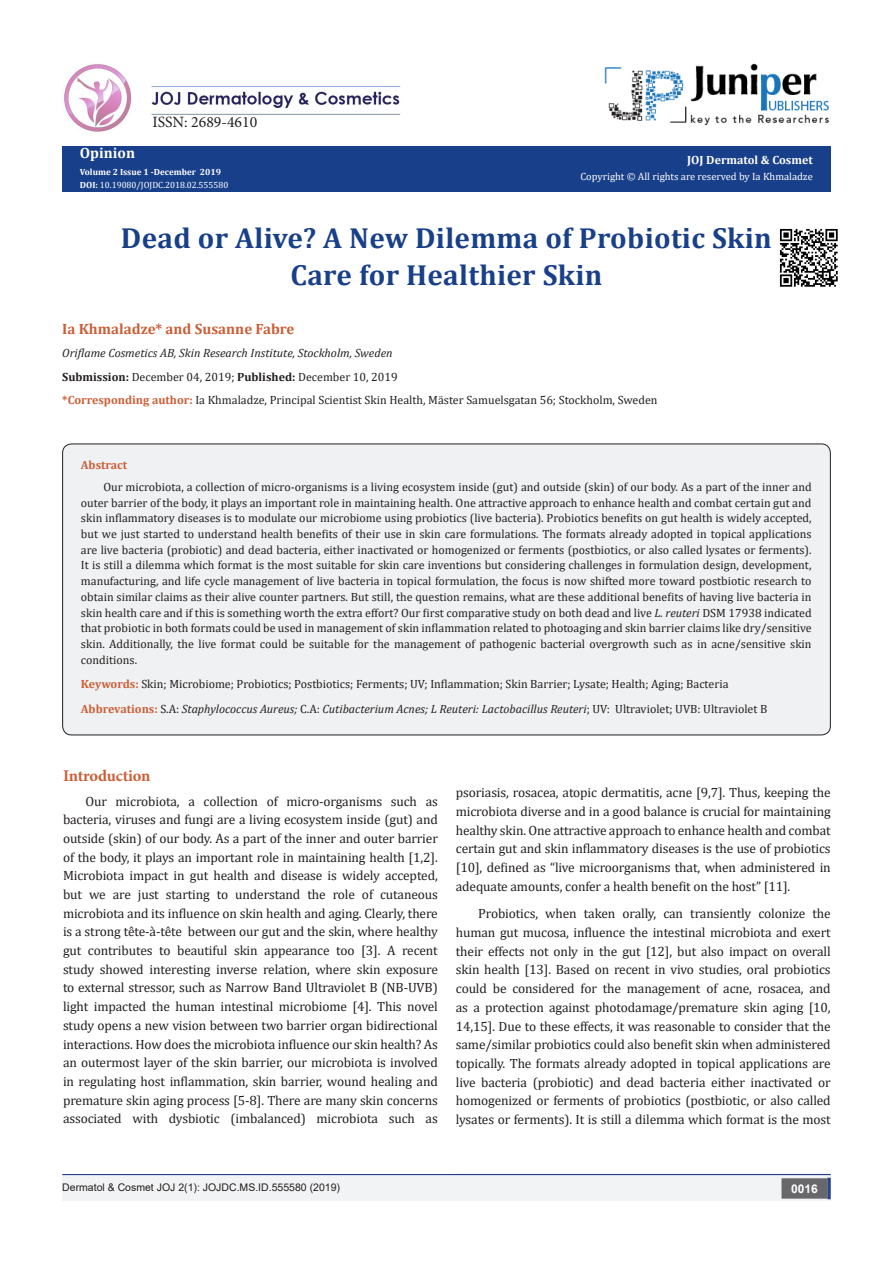
<style>
.page{position:relative;width:893px;height:1263px;background:#fff}
.page>*{position:absolute;margin:0;border:0;box-sizing:border-box;transform-origin:0 0}
.t1{font:700 29.1px/37.3px "Cambria";letter-spacing:.01em;color:#183f89;text-align:center}
.t2{font:700 16.5px "Minion Pro";letter-spacing:-.015em;color:#ca5f37}
.t3{font:15.75px "Minion Pro";color:#231f20}
.t4{font:700 15px "Cambria";color:#ca5f37}
.t5{font:700 15px "Cambria";color:#fff}
.t6{font:13.5px/18.8px "Cambria";letter-spacing:-.01em;color:#231f20;text-align:justify}
.t7{font:12px/15.8px "Cambria";color:#231f20;text-align:justify}
.t8{font:italic 12px "Cambria";color:#231f20}
.t9{font:700 12px "Cambria";color:#fffefc}
.t10{font:700 12px "Cambria";color:#ca5f37}
.t11{font:700 12px "Arial";color:#fff}
.t12{font:10.5px "Arial";color:#231f20}
.t13{font:10.5px "Cambria";color:#fffefc}
.t14{font:9px "Cambria";color:#fff}
.t15{font:700 9px "Cambria";color:#fff}
.s1{font-weight:700}
.s2{font-weight:700;color:#ca5f37}
.s3{font-style:italic}
.s4{font-weight:700;font-style:normal;color:#ca5f37}
.s5{font-style:normal}
</style>
<div class="page">
<div style="left:62px;top:146px;width:768px;height:45px;background:#183f89"></div>
<img style="left:604px;top:63px;width:225px;height:63px">
<div style="left:62px;top:1174px;width:393px;height:27px;background:#f2f3f4"></div>
<div style="left:455px;top:1173px;width:376px;height:28px;background:#f2f3f4"></div>
<div style="left:782px;top:1179px;width:45px;height:19px;background:#68676a"></div>
<div style="left:781px;top:1178px;width:46px;height:20px;border:2px solid #68676a"></div>
<svg style="left:827px;top:1178px;width:4px;height:21px"></svg>
<hr style="left:62px;top:1174px;width:769px;height:1px;background:#253f8e">
<div style="left:63px;top:444px;width:767px;height:291px;background:#f0f1f2;border-radius:9px"></div>
<img style="left:64px;top:64px;width:338px;height:68px">
<img style="left:779px;top:228px;width:59px;height:59px">
<p class="t3" style="left:152px;top:111px;width:106px">ISSN: 2689-4610</p>
<p class="t5" style="left:80px;top:143px;width:57px">Opinion</p>
<p class="t15" style="left:80px;top:165px;width:143px">Volume 2 Issue 1 -December 2019</p>
<p class="t14" style="left:80px;top:180px;width:150px"><span class="s1">DOI:</span> 10.19080/JOJDC.2018.02.555580</p>
<p class="t9" style="left:687px;top:152px;width:127px">JOJ Dermatol &amp; Cosmet</p>
<p class="t13" style="left:580px;top:170px;width:234px">Copyright © All rights are reserved by Ia Khmaladze</p>
<p class="t1" style="left:121px;top:219px;width:652px">Dead or Alive? A New Dilemma of Probiotic Skin<br>Care for Healthier Skin</p>
<p class="t4" style="left:62px;top:318px;width:234px">Ia Khmaladze* and Susanne Fabre</p>
<p class="t8" style="left:62px;top:345px;width:332px">Oriflame Cosmetics AB, Skin Research Institute, Stockholm, Sweden</p>
<p class="t7" style="left:62px;top:369px;width:337px"><span class="s1">Submission:</span> December 04, 2019; <span class="s1">Published:</span> December 10, 2019</p>
<p class="t7" style="left:62px;top:392px;width:597px"><span class="s2">*Corresponding author:</span> Ia Khmaladze, Principal Scientist Skin Health, Mäster Samuelsgatan 56; Stockholm, Sweden</p>
<p class="t10" style="left:81px;top:457px;width:48px">Abstract</p>
<p class="t7" style="left:81px;top:479px;width:732px;text-indent:22px">Our microbiota, a collection of micro-organisms is a living ecosystem inside (gut) and outside (skin) of our body. As a part of the inner and outer barrier of the body, it plays an important role in maintaining health. One attractive approach to enhance health and combat certain gut and skin inflammatory diseases is to modulate our microbiome using probiotics (live bacteria). Probiotics benefits on gut health is widely accepted, but we just started to understand health benefits of their use in skin care formulations. The formats already adopted in topical applications are live bacteria (probiotic) and dead bacteria, either inactivated or homogenized or ferments (postbiotics, or also called lysates or ferments).<br>It is still a dilemma which format is the most suitable for skin care inventions but considering challenges in formulation design, development, manufacturing, and life cycle management of live bacteria in topical formulation, the focus is now shifted more toward postbiotic research to obtain similar claims as their alive counter partners. But still, the question remains, what are these additional benefits of having live bacteria in skin health care and if this is something worth the extra effort? Our first comparative study on both dead and live <span class="s3">L. reuteri</span> DSM 17938 indicated that probiotic in both formats could be used in management of skin inflammation related to photoaging and skin barrier claims like dry/sensitive skin. Additionally, the live format could be suitable for the management of pathogenic bacterial overgrowth such as in acne/sensitive skin conditions.</p>
<p class="t7" style="left:81px;top:676px;width:649px"><span class="s2">Keywords:</span> Skin; Microbiome; Probiotics; Postbiotics; Ferments; UV; Inflammation; Skin Barrier; Lysate; Health; Aging; Bacteria</p>
<p class="t8" style="left:81px;top:700px;width:688px"><span class="s4">Abbrevations:</span> <span class="s5">S.A:</span> Staphylococcus Aureus; <span class="s5">C.A:</span> Cutibacterium Acnes; L Reuteri: Lactobacillus Reuteri<span class="s5">; UV: Ultraviolet; UVB: Ultraviolet B</span></p>
<p class="t2" style="left:63px;top:764px;width:89px">Introduction</p>
<p class="t6" style="left:63px;top:792px;width:376px;text-indent:22px">Our microbiota, a collection of micro-organisms such as bacteria, viruses and fungi are a living ecosystem inside (gut) and outside (skin) of our body. As a part of the inner and outer barrier of the body, it plays an important role in maintaining health [1,2].<br>Microbiota impact in gut health and disease is widely accepted, but we are just starting to understand the role of cutaneous microbiota and its influence on skin health and aging. Clearly, there is a strong tête-à-tête between our gut and the skin, where healthy gut contributes to beautiful skin appearance too [3]. A recent study showed interesting inverse relation, where skin exposure to external stressor, such as Narrow Band Ultraviolet B (NB-UVB) light impacted the human intestinal microbiome [4]. This novel study opens a new vision between two barrier organ bidirectional interactions. How does the microbiota influence our skin health? As an outermost layer of the skin barrier, our microbiota is involved in regulating host inflammation, skin barrier, wound healing and premature skin aging process [5-8]. There are many skin concerns associated with dysbiotic (imbalanced) microbiota such as</p>
<p class="t6" style="left:456px;top:783px;width:376px">psoriasis, rosacea, atopic dermatitis, acne [9,7]. Thus, keeping the microbiota diverse and in a good balance is crucial for maintaining healthy skin. One attractive approach to enhance health and combat certain gut and skin inflammatory diseases is the use of probiotics [10], defined as “live microorganisms that, when administered in adequate amounts, confer a health benefit on the host” [11].</p>
<p class="t6" style="left:456px;top:904px;width:376px;text-indent:22px">Probiotics, when taken orally, can transiently colonize the human gut mucosa, influence the intestinal microbiota and exert their effects not only in the gut [12], but also impact on overall skin health [13]. Based on recent in vivo studies, oral probiotics could be considered for the management of acne, rosacea, and as a protection against photodamage/premature skin aging [10, 14,15]. Due to these effects, it was reasonable to consider that the same/similar probiotics could also benefit skin when administered topically. The formats already adopted in topical applications are live bacteria (probiotic) and dead bacteria either inactivated or homogenized or ferments of probiotics (postbiotic, or also called lysates or ferments). It is still a dilemma which format is the most</p>
<p class="t12" style="left:62px;top:1180px;width:279px">Dermatol &amp; Cosmet JOJ 2(1): JOJDC.MS.ID.555580 (2019)</p>
<p class="t11" style="left:791px;top:1180px;width:28px">0016</p>
</div>
